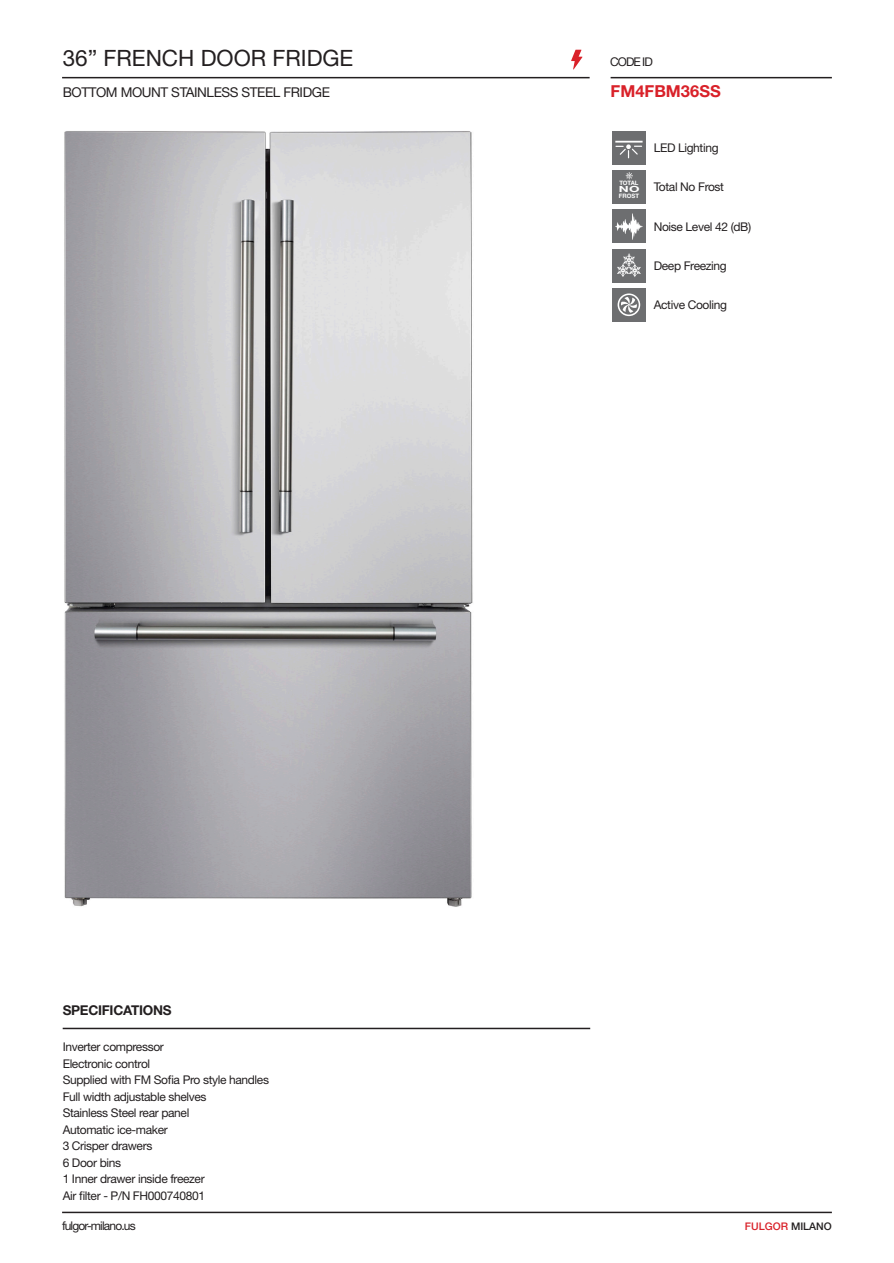
<style>
.page{position:relative;width:894px;height:1263px;background:#fff}
.page>*{position:absolute;margin:0;border:0;box-sizing:border-box;transform-origin:0 0}
.t1{font:22.5px "Helvetica Neue LT Std";color:#231f20}
.t2{font:700 16.5px "Helvetica Neue LT Std";color:#d92129}
.t3{font:13.5px "Helvetica Neue LT Std";letter-spacing:-.03em;color:#231f20}
.t4{font:700 13.5px "Helvetica Neue LT Std";letter-spacing:-.02em;color:#231f20}
.t5{font:12px "Helvetica Neue LT Std";letter-spacing:-.03em;color:#231f20}
.t6{font:12px "Helvetica Neue LT Std";letter-spacing:-.07em;color:#231f20}
.t7{font:500 10.5px "Helvetica Neue LT Std";color:#d92129}
.t8{font:700 8.4px "Helvetica Neue LT Std";color:#fff;scale:1.59 1}
.t9{font:700 6px "Helvetica Neue LT Std";color:#fff}
.s1{color:#231f20}
</style>
<div class="page">
<svg style="left:571px;top:50px;width:11px;height:20px"></svg>
<hr style="left:62px;top:77px;width:527px;height:1px;background:#231f20">
<hr style="left:610px;top:77px;width:221px;height:1px;background:#231f20">
<hr style="left:62px;top:1211px;width:769px;height:2px;background:#231f20">
<hr style="left:63px;top:1027px;width:527px;height:2px;background:#231f20">
<div style="left:611px;top:288px;width:34px;height:34px;background:#6d6e70"></div>
<svg style="left:617px;top:293px;width:23px;height:23px"></svg>
<div style="left:611px;top:131px;width:34px;height:34px;background:#6d6e70"></div>
<svg style="left:615px;top:144px;width:26px;height:14px"></svg>
<hr style="left:615px;top:141px;width:27px;height:2px;background:#fff">
<div style="left:611px;top:209px;width:34px;height:34px;background:#6d6e70"></div>
<svg style="left:615px;top:213px;width:27px;height:27px"></svg>
<div style="left:611px;top:170px;width:34px;height:34px;background:#6d6e70"></div>
<svg style="left:625px;top:172px;width:7px;height:7px"></svg>
<div style="left:611px;top:249px;width:34px;height:33px;background:#6d6e70"></div>
<svg style="left:617px;top:253px;width:23px;height:24px"></svg>
<img style="left:64px;top:131px;width:409px;height:776px">
<p class="t1" style="left:63px;top:45px;width:292px">36” FRENCH DOOR FRIDGE</p>
<p class="t5" style="left:610px;top:54px;width:44px">CODE ID</p>
<p class="t3" style="left:63px;top:84px;width:269px">BOTTOM MOUNT STAINLESS STEEL FRIDGE</p>
<p class="t2" style="left:610px;top:80px;width:112px">FM4FBM36SS</p>
<p class="t4" style="left:63px;top:1001px;width:110px">SPECIFICATIONS</p>
<p class="t5" style="left:63px;top:1039px;width:103px">Inverter compressor</p>
<p class="t5" style="left:63px;top:1056px;width:89px">Electronic control</p>
<p class="t5" style="left:63px;top:1072px;width:208px">Supplied with FM Sofia Pro style handles</p>
<p class="t5" style="left:63px;top:1089px;width:145px">Full width adjustable shelves</p>
<p class="t5" style="left:63px;top:1105px;width:128px">Stainless Steel rear panel</p>
<p class="t5" style="left:63px;top:1122px;width:107px">Automatic ice-maker</p>
<p class="t5" style="left:63px;top:1138px;width:91px">3 Crisper drawers</p>
<p class="t5" style="left:63px;top:1155px;width:60px">6 Door bins</p>
<p class="t5" style="left:63px;top:1171px;width:143px">1 Inner drawer inside freezer</p>
<p class="t5" style="left:63px;top:1188px;width:144px">Air filter - P/N FH000740801</p>
<p class="t9" style="left:619px;top:179px;width:21px">TOTAL</p>
<p class="t9" style="left:618px;top:192px;width:22px">FROST</p>
<p class="t8" style="left:618px;top:184px;width:15px">NO</p>
<p class="t5" style="left:653px;top:141px;width:66px">LED Lighting</p>
<p class="t5" style="left:653px;top:180px;width:72px">Total No Frost</p>
<p class="t5" style="left:653px;top:219px;width:99px">Noise Level 42 (dB)</p>
<p class="t5" style="left:653px;top:258px;width:75px">Deep Freezing</p>
<p class="t5" style="left:653px;top:297px;width:75px">Active Cooling</p>
<p class="t6" style="left:62px;top:1218px;width:75px">fulgor-milano.us</p>
<p class="t7" style="left:744px;top:1220px;width:88px">FULGOR <span class="s1">MILANO</span></p>
</div>
